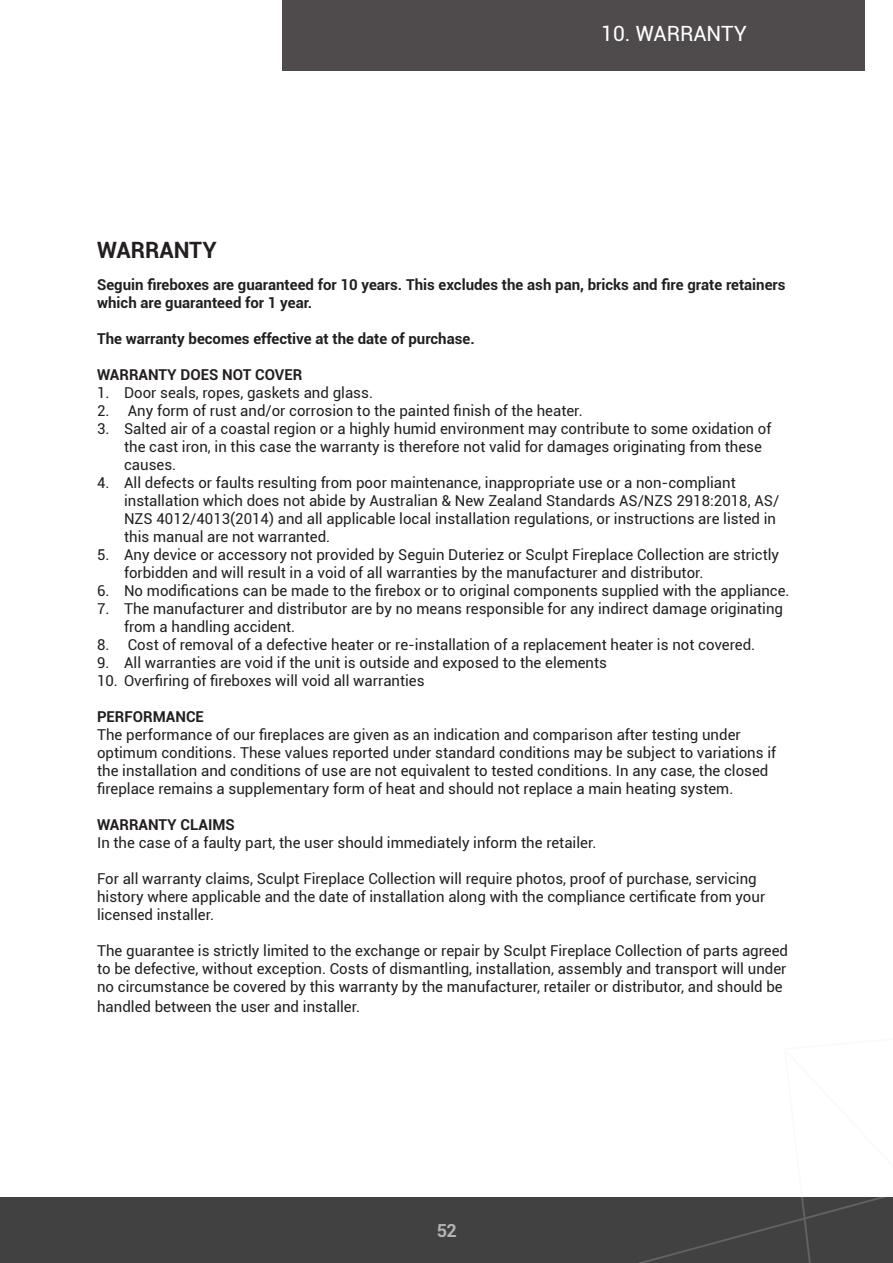
<style>
.page{position:relative;width:893px;height:1263px;background:#fff}
.page>*{position:absolute;margin:0;border:0;box-sizing:border-box;transform-origin:0 0}
.t1{font:700 22.5px "Roboto";color:#231f20}
.t2{font:21px "Roboto";color:#fff}
.t3{font:700 18px "Roboto";color:#fff}
.t4{font:15px/18px "Roboto";color:#231f20}
.t5{font:700 15px/18px "Roboto";color:#231f20}
</style>
<div class="page">
<div style="left:0;top:1197px;width:893px;height:66px;background:#414142"></div>
<svg style="left:638px;top:1197px;width:248px;height:66px"></svg>
<div style="left:282px;top:0;width:582px;height:71px;background:#4f4b4c"></div>
<h1 class="t1" style="left:97px;top:234px;width:16px">WARRANTY</h1>
<h2 class="t2" style="left:601px;top:19px;width:67px">10. WARRANTY</h2>
<p class="t5" style="left:97px;top:275px;width:690px">Seguin fireboxes are guaranteed for 10 years. This excludes the ash pan, bricks and fire grate retainers which are guaranteed for 1 year.</p>
<p class="t5" style="left:97px;top:329px;width:379px">The warranty becomes effective at the date of purchase.</p>
<p class="t5" style="left:97px;top:365px;width:11px">WARRANTY</p>
<p class="t5" style="left:181px;top:365px;width:11px">DOES</p>
<p class="t5" style="left:222px;top:365px;width:11px">NOT</p>
<p class="t5" style="left:255px;top:365px;width:39px">COVER</p>
<p class="t4" style="left:97px;top:383px;width:277px">1. Door seals, ropes, gaskets and glass.</p>
<p class="t4" style="left:97px;top:401px;width:487px">2. Any form of rust and/or corrosion to the painted finish of the heater.</p>
<p class="t4" style="left:124px;top:419px;width:649px;text-indent:-27px">3. Salted air of a coastal region or a highly humid environment may contribute to some oxidation of the cast iron, in this case the warranty is therefore not valid for damages originating from these causes.</p>
<p class="t4" style="left:124px;top:473px;width:657px;text-indent:-27px">4. All defects or faults resulting from poor maintenance, inappropriate use or a non-compliant installation which does not abide by Australian &amp; New Zealand Standards AS/NZS 2918:2018, AS/ NZS 4012/4013(2014) and all applicable local installation regulations, or instructions are listed in this manual are not warranted.</p>
<p class="t4" style="left:124px;top:545px;width:657px;text-indent:-27px">5. Any device or accessory not provided by Seguin Duteriez or Sculpt Fireplace Collection are strictly forbidden and will result in a void of all warranties by the manufacturer and distributor.</p>
<p class="t4" style="left:97px;top:581px;width:694px">6. No modifications can be made to the firebox or to original components supplied with the appliance.</p>
<p class="t4" style="left:124px;top:599px;width:660px;text-indent:-27px">7. The manufacturer and distributor are by no means responsible for any indirect damage originating from a handling accident.</p>
<p class="t4" style="left:97px;top:635px;width:660px">8. Cost of removal of a defective heater or re-installation of a replacement heater is not covered.</p>
<p class="t4" style="left:97px;top:653px;width:511px">9. All warranties are void if the unit is outside and exposed to the elements</p>
<p class="t4" style="left:97px;top:671px;width:329px">10. Overfiring of fireboxes will void all warranties</p>
<p class="t5" style="left:97px;top:707px;width:11px">PERFORMAN</p>
<p class="t5" style="left:186px;top:707px;width:18px">CE</p>
<p class="t4" style="left:97px;top:725px;width:681px">The performance of our fireplaces are given as an indication and comparison after testing under optimum conditions. These values reported under standard conditions may be subject to variations if the installation and conditions of use are not equivalent to tested conditions. I n any case, the closed fireplace remains a supplementary form of heat and should not replace a main heating system.</p>
<p class="t5" style="left:97px;top:815px;width:11px">WARRANTY</p>
<p class="t5" style="left:181px;top:815px;width:20px">CLAIMS</p>
<p class="t4" style="left:97px;top:833px;width:501px">I n the case of a faulty part, the user should immediately inform the retailer.</p>
<p class="t4" style="left:97px;top:869px;width:670px">For all warranty claims, Sculpt Fireplace Collection will require photos, proof of purchase, servicing history where applicable and the date of installation along with the compliance certificate from your licensed installer.</p>
<p class="t4" style="left:97px;top:941px;width:693px;text-align:justify">The guarantee is strictly limited to the exchange or repair by Sculpt Fireplace Collection of parts agreed to be defective, without exception. Costs of dismantling, installation, assembly and transport will under no circumstance be covered by this warranty by the manufacturer, retailer or distributor, and should be</p>
<p class="t4" style="left:97px;top:997px;width:265px">handled between the user and installer.</p>
<p class="t3" style="left:436px;top:1218px;width:22px">52</p>
</div>
